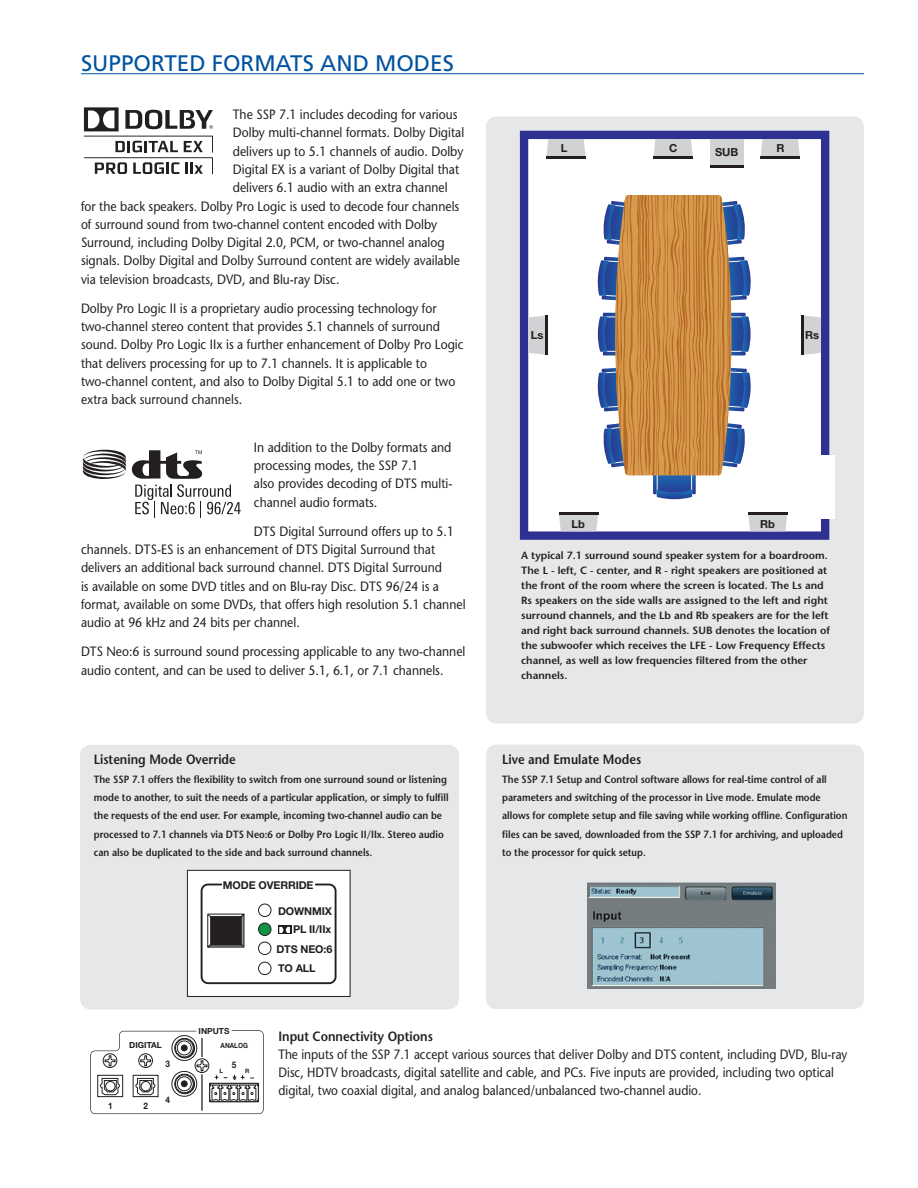
<style>
.page{position:relative;width:918px;height:1188px;background:#fff}
.page>*{position:absolute;margin:0;border:0;box-sizing:border-box;transform-origin:0 0}
.Headers{font:22.5px "Frutiger LT Std";color:#0153a0}
.Desc_Body{font:500 13.5px/18.3px "Stone Sans Std";color:#231f20;scale:.9 1}
.Desc_Body-2{font:500 13.5px/18.3px "Stone Sans Std";color:#231f20;scale:.88 1}
.Desc_Body-3{font:600 13.5px "Stone Sans Std";color:#231f20;scale:.9 1}
.t1{font:700 11.1px "Helvetica Neue LT Std";color:#231f20}
.t2{font:700 10.8px "Helvetica Neue LT Std";letter-spacing:-.01em;color:#231f20}
.Desc_Body-4{font:600 10.5px/18.3px "Stone Sans Std";color:#231f20;scale:.9 1}
.Desc_Body-5{font:600 10.5px/15px "Stone Sans Std";color:#231f20}
.t3{font:700 9.15px "Helvetica Neue LT Std";color:#231f20;scale:.9 1}
.t4{font:700 8.4px "Helvetica Neue LT Std";color:#231f20}
.t5{font:700 7.2px "Helvetica Neue LT Std";color:#231f20;scale:.9 1}
.t6{font:700 6px "Helvetica Neue LT Std";color:#231f20}
</style>
<div class="page">
<div style="left:80px;top:745px;width:379px;height:264px;background:#e6e7e9;border-radius:11px"></div>
<div style="left:486px;top:745px;width:378px;height:264px;background:#e6e7e9;border-radius:11px"></div>
<hr style="left:81px;top:73px;width:783px;height:1px;background:#0153a0">
<div style="left:486px;top:116px;width:378px;height:608px;background:#e6e7e9;border-radius:11px"></div>
<div style="left:187px;top:870px;width:163px;height:126px;background:#fff"></div>
<div style="left:187px;top:870px;width:164px;height:127px;border:1px solid #231f20"></div>
<div style="left:258px;top:962px;width:13px;height:13px;background:#fff;border:1px solid #231f20;border-radius:50%"></div>
<div style="left:258px;top:942px;width:13px;height:13px;background:#fff;border:1px solid #231f20;border-radius:50%"></div>
<div style="left:258px;top:923px;width:13px;height:13px;background:#0d9344;border:1px solid #231f20;border-radius:50%"></div>
<div style="left:258px;top:904px;width:13px;height:13px;background:#fff;border:1px solid #231f20;border-radius:50%"></div>
<svg style="left:207px;top:913px;width:38px;height:35px"></svg>
<div style="left:210px;top:916px;width:32px;height:29px;background:#231f20;border:1px solid #231f20"></div>
<div style="left:201px;top:884px;width:136px;height:100px;border:2px solid #231f20;border-radius:6px"></div>
<div style="left:278px;top:926px;width:6px;height:8px;background:#231f20"></div>
<div style="left:285px;top:926px;width:6px;height:8px;background:#231f20"></div>
<svg style="left:279px;top:927px;width:11px;height:6px"></svg>
<svg style="left:90px;top:1030px;width:174px;height:84px"></svg>
<svg style="left:84px;top:107px;width:129px;height:67px"></svg>
<svg style="left:83px;top:450px;width:43px;height:29px"></svg>
<svg style="left:132px;top:450px;width:109px;height:68px"></svg>
<svg style="left:520px;top:131px;width:309px;height:409px;background:#dddeed"></svg>
<div style="left:815px;top:455px;width:20px;height:63px;background:#fff"></div>
<svg style="left:546px;top:139px;width:40px;height:17px"></svg>
<hr style="left:546px;top:156px;width:40px;height:2px;background:#231f20">
<svg style="left:654px;top:139px;width:39px;height:17px"></svg>
<hr style="left:654px;top:156px;width:39px;height:2px;background:#231f20">
<div style="left:710px;top:139px;width:33px;height:29px;background:#d1d2d4"></div>
<hr style="left:710px;top:166px;width:33px;height:2px;background:#231f20">
<svg style="left:761px;top:139px;width:39px;height:17px"></svg>
<hr style="left:761px;top:156px;width:39px;height:2px;background:#231f20">
<svg style="left:559px;top:514px;width:39px;height:17px"></svg>
<hr style="left:559px;top:512px;width:39px;height:2px;background:#231f20">
<svg style="left:748px;top:514px;width:39px;height:17px"></svg>
<hr style="left:748px;top:512px;width:39px;height:2px;background:#231f20">
<svg style="left:804px;top:316px;width:17px;height:39px"></svg>
<hr style="left:802px;top:316px;width:2px;height:39px;background:#231f20">
<svg style="left:528px;top:316px;width:17px;height:39px"></svg>
<hr style="left:545px;top:316px;width:3px;height:39px;background:#231f20">
<svg style="left:598px;top:195px;width:153px;height:304px;background:#b69270"></svg>
<img style="left:587px;top:883px;width:188px;height:106px">
<p class="Headers" style="left:81px;top:50px;width:374px">SUPPORTED FORMATS AND MODES</p>
<p class="Desc_Body" style="left:233px;top:105px;width:251px">The SSP 7. 1 includes decoding for various</p>
<p class="Desc_Body" style="left:233px;top:123px;width:259px">Dolby multi-channel formats. Dolby Digital</p>
<p class="Desc_Body" style="left:233px;top:142px;width:258px">delivers up to 5. 1 channels of audio. Dolby</p>
<p class="Desc_Body" style="left:233px;top:160px;width:253px">Digital EX is a variant of Dolby Digital that</p>
<p class="Desc_Body" style="left:233px;top:178px;width:240px">delivers 6. 1 audio with an extra channel</p>
<p class="Desc_Body" style="left:81px;top:197px;width:422px">for the back speakers. Dolby Pro Logic is used to decode four channels</p>
<p class="Desc_Body" style="left:81px;top:215px;width:397px">of surround sound from two-channel content encoded with Dolby</p>
<p class="Desc_Body" style="left:81px;top:233px;width:406px">Surround, including Dolby Digital 2.0, PCM, or two-channel analog</p>
<p class="Desc_Body" style="left:81px;top:252px;width:423px">signals. Dolby Digital and Dolby Surround content are widely available</p>
<p class="Desc_Body" style="left:81px;top:270px;width:287px">via television broadcasts, DVD, and Blu-ray Disc.</p>
<p class="Desc_Body" style="left:81px;top:299px;width:427px">Dolby Pro Logic II is a proprietary audio processing technology for two-channel stereo content that provides 5. 1 channels of surround sound. Dolby Pro Logic IIx is a further enhancement of Dolby Pro Logic that delivers processing for up to 7. 1 channels. It is applicable to two-channel content, and also to Dolby Digital 5. 1 to add one or two extra back surround channels.</p>
<p class="Desc_Body" style="left:254px;top:438px;width:222px">In addition to the Dolby formats and processing modes, the SSP 7. 1<br>also provides decoding of DTS multi&shy;channel audio formats.</p>
<p class="Desc_Body" style="left:81px;top:522px;width:429px;text-indent:173px">DTS Digital Surround offers up to 5. 1 channels. DTS-ES is an enhancement of DTS Digital Surround that delivers an additional back surround channel. DTS Digital Surround<br>is available on some DVD titles and on Blu-ray Disc. DTS 96/24 is a format, available on some DVDs, that offers high resolution 5. 1 channel audio at 96 kHz and 24 bits per channel.</p>
<p class="Desc_Body" style="left:81px;top:642px;width:429px">DTS Neo:6 is surround sound processing applicable to any two-channel audio content, and can be used to deliver 5. 1, 6. 1, or 7. 1 channels.</p>
<p class="Desc_Body-3" style="left:94px;top:752px;width:159px">Listening Mode Override</p>
<p class="Desc_Body-4" style="left:94px;top:770px;width:396px">The SSP 7.1 offers the flexibility to switch from one surround sound or listening mode to another, to suit the needs of a particular application, or simply to fulfill the requests of the end user. For example, incoming two-channel audio can be processed to 7.1 channels via DTS Neo:6 or Dolby Pro Logic II/IIx. Stereo audio can also be duplicated to the side and back surround channels.</p>
<p class="t2" style="left:223px;top:878px;width:92px">MODE OVERRIDE</p>
<p class="t2" style="left:278px;top:905px;width:55px">DOWNMIX</p>
<p class="t2" style="left:276px;top:942px;width:57px">DTS NEO:6</p>
<p class="t2" style="left:293px;top:923px;width:40px">PL II/IIx</p>
<p class="t2" style="left:278px;top:962px;width:39px">TO ALL</p>
<p class="t1" style="left:669px;top:141px;width:10px">C</p>
<p class="t1" style="left:561px;top:141px;width:8px">L</p>
<p class="t1" style="left:715px;top:145px;width:25px">SUB</p>
<p class="t1" style="left:776px;top:141px;width:10px">R</p>
<p class="t1" style="left:531px;top:328px;width:14px">Ls</p>
<p class="t1" style="left:805px;top:328px;width:16px">Rs</p>
<p class="t1" style="left:571px;top:517px;width:15px">Lb</p>
<p class="t1" style="left:760px;top:517px;width:16px">Rb</p>
<p class="Desc_Body-5" style="left:521px;top:548px;width:310px">A typical 7.1 surround sound speaker system for a boardroom.<br>The L - left, C - center, and R - right speakers are positioned at the front of the room where the screen is located. The Ls and Rs speakers on the side walls are assigned to the left and right surround channels, and the Lb and Rb speakers are for the left and right back surround channels. SUB denotes the location of the subwoofer which receives the LFE - Low Frequency Effects channel, as well as low frequencies filtered from the other channels.</p>
<p class="Desc_Body-3" style="left:502px;top:752px;width:156px">Live and Emulate Modes</p>
<p class="Desc_Body-4" style="left:502px;top:770px;width:385px">The SSP 7.1 Setup and Control software allows for real-time control of all parameters and switching of the processor in Live mode. Emulate mode allows for complete setup and file saving while working offline. Configuration files can be saved, downloaded from the SSP 7.1 for archiving, and uploaded to the processor for quick setup.</p>
<p class="t4" style="left:129px;top:1040px;width:34px">DIGITAL</p>
<p class="t4" style="left:199px;top:1026px;width:32px">INPUTS</p>
<p class="t5" style="left:221px;top:1041px;width:32px">ANALOG</p>
<p class="t3" style="left:108px;top:1100px;width:7px">1</p>
<p class="t3" style="left:143px;top:1100px;width:7px">2</p>
<p class="t3" style="left:166px;top:1058px;width:7px">3</p>
<p class="t3" style="left:232px;top:1059px;width:7px">5</p>
<p class="t6" style="left:220px;top:1067px;width:5px">L</p>
<p class="t6" style="left:245px;top:1067px;width:6px">R</p>
<p class="t3" style="left:166px;top:1094px;width:7px">4</p>
<p class="Desc_Body-3" style="left:278px;top:1028px;width:173px">Input Connectivity Options</p>
<p class="Desc_Body-2" style="left:278px;top:1045px;width:648px">The inputs of the SSP 7. 1 accept various sources that deliver Dolby and DTS content, including DVD, Blu-ray<br>Disc, HDTV broadcasts, digital satellite and cable, and PCs. Five inputs are provided, including two optical digital, two coaxial digital, and analog balanced/unbalanced two-channel audio.</p>
</div>
